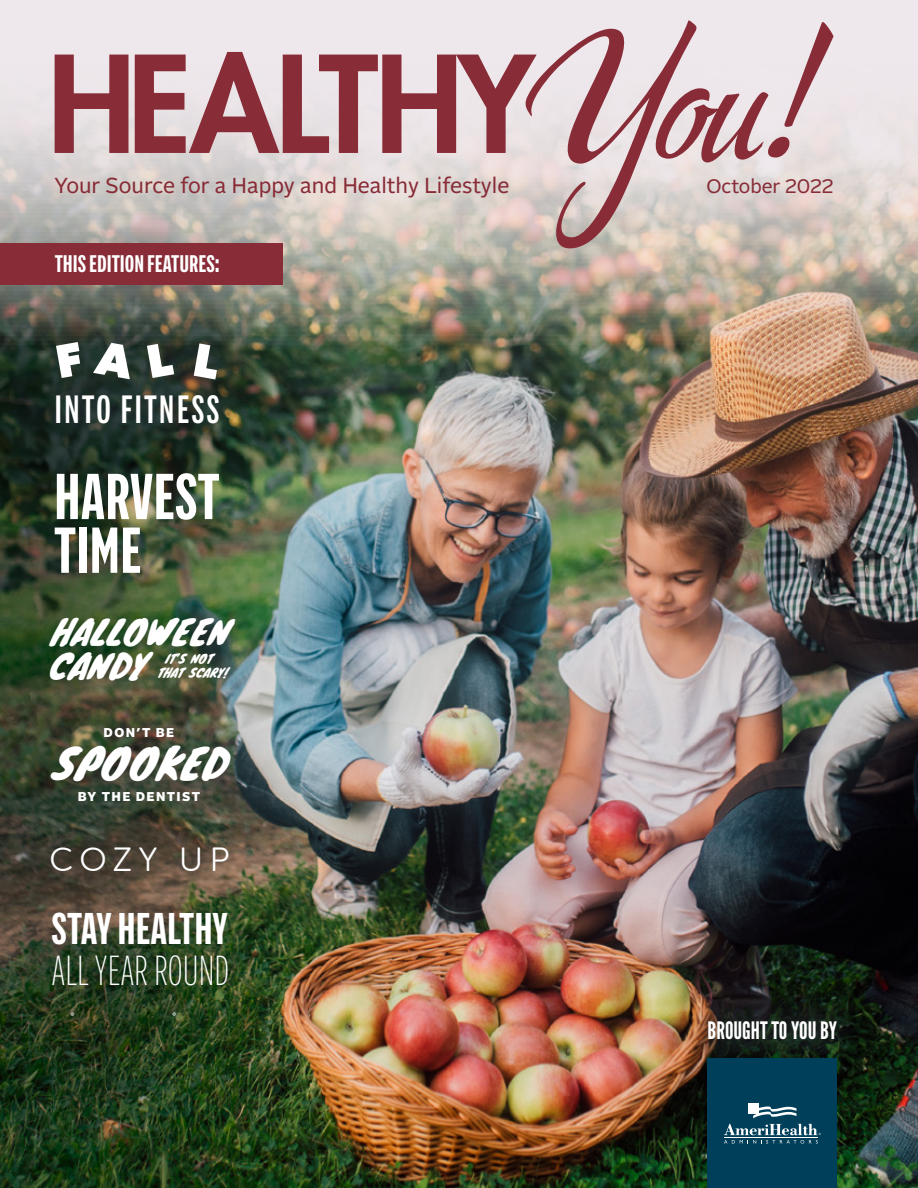
<style>
.page{position:relative;width:918px;height:1188px;background:#eee8ec}
.page>*{position:absolute;margin:0;border:0;box-sizing:border-box;transform-origin:0 0}
.t1{font:700 64.65px "Alrightv 2 Compressed LP";color:#fff}
.t2{font:700 44.4px "Alrightv 2 Compressed LP";color:#fff}
.t3{font:100 42px "Alrightv 2 Compressed LP";color:#fff}
.t4{font:40.8px "Knewave";color:#fff}
.t5{font:500 39.3px "Alrightv 2 Compressed LP";letter-spacing:.05em;color:#fff}
.t6{font:33.45px "Knewave";color:#fff}
.t7{font:33.45px "Museo Sans Rounded 300";letter-spacing:.195em;color:#fff}
.t8{font:700 24px "Alrightv 2 Compressed LP";color:#fff}
.t9{font:24px "League Gothic";color:#fff}
.t10{font:21.6px "Alrightv 2 Normal LP";color:#882c37}
.t11{font:19.5px "Alrightv 2 Normal LP";color:#882c37}
.t12{font:900 12.75px "Alrightv 2 Normal LP";letter-spacing:.11em;color:#fff}
.t13{font:12.15px "Knewave";color:#fff}
</style>
<div class="page">
<img style="left:0;top:54px;width:918px;height:1134px">
<svg style="left:55px;top:52px;width:469px;height:101px"></svg>
<div style="left:0;top:243px;width:283px;height:41px;background:#882c37"></div>
<svg style="left:524px;top:20px;width:310px;height:228px"></svg>
<svg style="left:172px;top:1012px;width:4px;height:4px"></svg>
<svg style="left:70px;top:1012px;width:4px;height:4px"></svg>
<div style="left:25px;top:312px;width:224px;height:142px;background:#323e48;opacity:.4"></div>
<svg style="left:56px;top:342px;width:24px;height:36px"></svg>
<svg style="left:93px;top:343px;width:37px;height:36px"></svg>
<svg style="left:147px;top:344px;width:27px;height:34px"></svg>
<svg style="left:194px;top:343px;width:23px;height:36px"></svg>
<div style="left:672px;top:985px;width:200px;height:91px;background:#323e48;opacity:.45"></div>
<div style="left:708px;top:1059px;width:129px;height:129px;background:#003f5a"></div>
<div style="left:748px;top:1103px;width:10px;height:10px;background:#fff"></div>
<svg style="left:753px;top:1107px;width:43px;height:11px"></svg>
<svg style="left:724px;top:1124px;width:97px;height:20px"></svg>
<hr style="left:724px;top:1137px;width:94px;height:1px;background:#fff">
<p class="t10" style="left:54px;top:170px;width:457px">Your Source for a Happy and Healthy Lifestyle</p>
<p class="t11" style="left:706px;top:173px;width:129px">October 2022</p>
<p class="t8" style="left:55px;top:246px;width:167px">THIS EDITION FEATURES:</p>
<p class="t5" style="left:54px;top:382px;width:167px">INTO FITNESS</p>
<p class="t1" style="left:54px;top:450px;width:167px">HARVEST</p>
<p class="t1" style="left:54px;top:504px;width:89px">TIME</p>
<p class="t6" style="left:51px;top:606px;width:179px">HALLOWEEN</p>
<p class="t6" style="left:49px;top:639px;width:99px">CANDY</p>
<p class="t13" style="left:165px;top:649px;width:50px">IT’S NOT</p>
<p class="t13" style="left:157px;top:663px;width:72px">THAT SCARY!</p>
<p class="t12" style="left:104px;top:723px;width:72px">DON’T BE</p>
<p class="t4" style="left:52px;top:731px;width:176px">SPOOKED</p>
<p class="t12" style="left:78px;top:787px;width:124px">BY THE DENTIST</p>
<p class="t7" style="left:49px;top:842px;width:182px">COZY UP</p>
<p class="t2" style="left:52px;top:897px;width:178px">STAY HEALTHY</p>
<p class="t3" style="left:52px;top:942px;width:179px">ALL YEAR ROUND</p>
<p class="t9" style="left:708px;top:1017px;width:131px">BROUGHT TO YOU BY</p>
</div>
